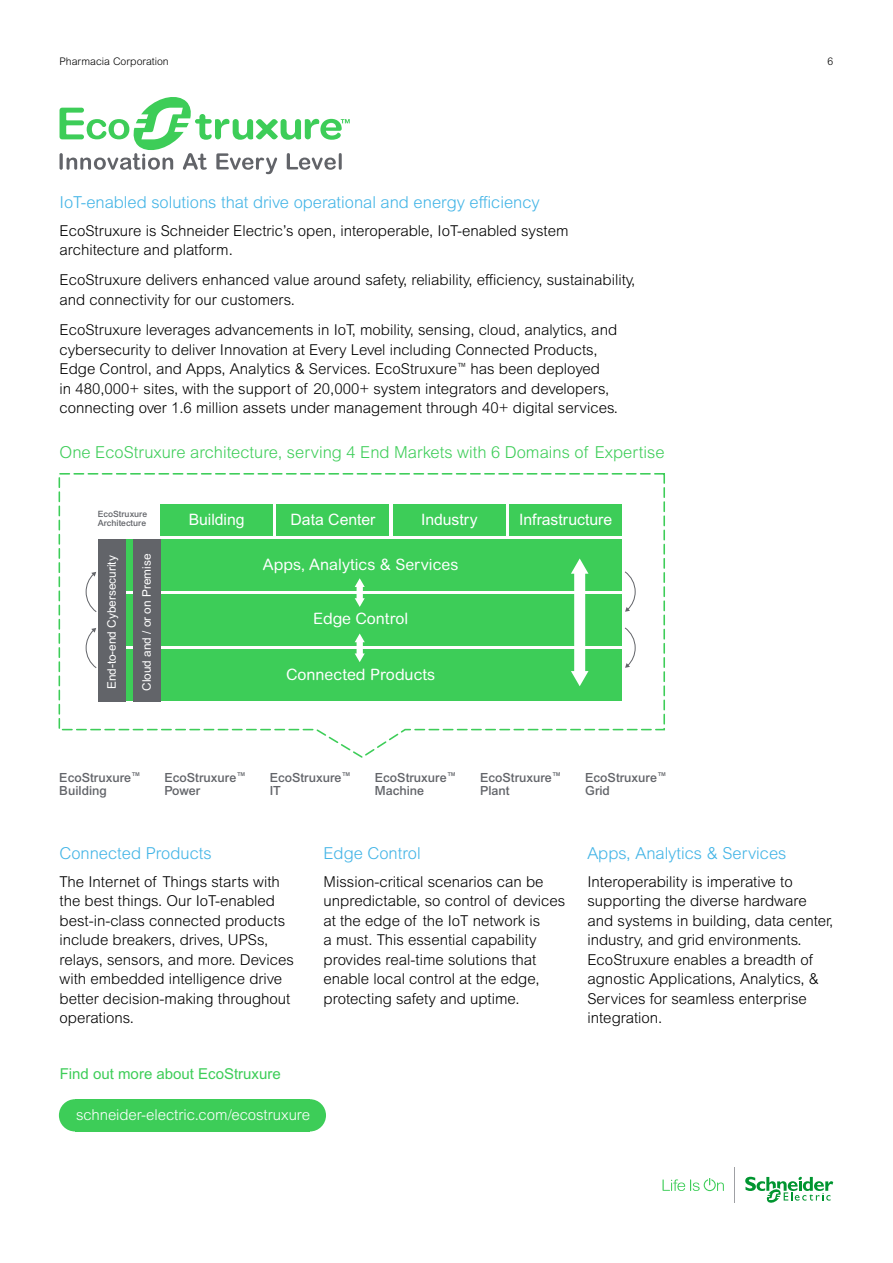
<style>
.page{position:relative;width:893px;height:1263px;background:#fff}
.page>*{position:absolute;margin:0;border:0;box-sizing:border-box;transform-origin:0 0}
.t1{font:300 16.5px "Arial MT Std";color:#42b4e6}
.t2{font:300 16.5px "Arial MT Std";color:#3dcd58}
.t3{font:15.75px "Arial Rounded MT Pro";color:#fff}
.t4{font:15.75px "Arial MT Pro";color:#fff}
.t5{font:300 15px/19.5px "Arial MT Std";color:#000}
.t6{font:300 15px "Arial MT Std";letter-spacing:-.005em;color:#fff}
.t7{font:15px "Arial MT Std";color:#3dcd58}
.t8{font:500 12.6px/12.6px "Arial MT Pro";color:#626469}
.t9{font:11.85px "Arial MT Pro";color:#fff}
.t10{font:300 10.5px "Arial MT Std";color:#000}
.t11{font:500 8.7px/9.4px "Arial MT Pro";color:#626469}
</style>
<div class="page">
<svg style="left:662px;top:1178px;width:62px;height:13px"></svg>
<svg style="left:745px;top:1176px;width:88px;height:27px"></svg>
<hr style="left:734px;top:1168px;width:1px;height:35px;background:#9fa0a4">
<svg style="left:59px;top:473px;width:606px;height:285px"></svg>
<div style="left:510px;top:504px;width:112px;height:31px;background:#3dcd58"></div>
<div style="left:98px;top:539px;width:524px;height:51px;background:#3dcd58"></div>
<div style="left:98px;top:594px;width:524px;height:52px;background:#3dcd58"></div>
<div style="left:98px;top:649px;width:524px;height:52px;background:#3dcd58"></div>
<div style="left:393px;top:504px;width:112px;height:31px;background:#3dcd58"></div>
<div style="left:277px;top:504px;width:112px;height:31px;background:#3dcd58"></div>
<div style="left:161px;top:504px;width:112px;height:31px;background:#3dcd58"></div>
<div style="left:574px;top:571px;width:11px;height:103px;background:#fff"></div>
<svg style="left:571px;top:558px;width:17px;height:16px"></svg>
<svg style="left:571px;top:671px;width:17px;height:15px"></svg>
<div style="left:357px;top:585px;width:6px;height:15px;background:#fff"></div>
<svg style="left:355px;top:578px;width:10px;height:9px"></svg>
<svg style="left:355px;top:598px;width:10px;height:9px"></svg>
<div style="left:357px;top:641px;width:6px;height:14px;background:#fff"></div>
<svg style="left:355px;top:633px;width:10px;height:9px"></svg>
<svg style="left:355px;top:653px;width:10px;height:9px"></svg>
<svg style="left:624px;top:571px;width:12px;height:41px"></svg>
<svg style="left:624px;top:627px;width:12px;height:41px"></svg>
<svg style="left:85px;top:628px;width:12px;height:41px"></svg>
<svg style="left:85px;top:572px;width:12px;height:41px"></svg>
<div style="left:98px;top:539px;width:28px;height:162px;background:#626469"></div>
<div style="left:133px;top:539px;width:28px;height:162px;background:#626469"></div>
<div style="left:75px;top:1099px;width:235px;height:32px;background:#3dcd58"></div>
<div style="left:59px;top:1099px;width:32px;height:32px;background:#3dcd58;border-radius:50%"></div>
<div style="left:294px;top:1099px;width:32px;height:32px;background:#3dcd58;border-radius:50%"></div>
<svg style="left:60px;top:97px;width:290px;height:77px"></svg>
<p class="t10" style="left:60px;top:56px;width:111px">Pharmacia Corporation</p>
<p class="t10" style="left:828px;top:56px;width:7px">6</p>
<p class="t1" style="left:60px;top:192px;width:482px">IoT-enabled solutions that drive operational and energy efficiency</p>
<p class="t5" style="left:60px;top:221px;width:510px">EcoStruxure is Schneider Electric’s open, interoperable, IoT-enabled system architecture and platform.</p>
<p class="t5" style="left:60px;top:271px;width:577px">EcoStruxure delivers enhanced value around safety, reliability, efficiency, sustainability, and connectivity for our customers.</p>
<p class="t5" style="left:60px;top:321px;width:560px">EcoStruxure leverages advancements in IoT, mobility, sensing, cloud, analytics, and cybersecurity to deliver Innovation at Every Level including Connected Products, Edge Control, and Apps, Analytics &amp; Services. EcoStruxure<sup>™</sup> has been deployed<br>in 480,000+ sites, with the support of 20,000+ system integrators and developers, connecting over 1.6 million assets under management through 40+ digital services.</p>
<p class="t2" style="left:60px;top:443px;width:607px">One EcoStruxure architecture, serving 4 End Markets with 6 Domains of Expertise</p>
<p class="t11" style="left:98px;top:509px;width:51px">EcoStruxure<br>Architecture</p>
<p class="t9" style="left:105px;top:689px;width:135px;rotate:-90deg">End-to-end Cybersecurity</p>
<p class="t9" style="left:140px;top:691px;width:139px;rotate:-90deg">Cloud and / or on Premise</p>
<p class="t4" style="left:189px;top:510px;width:57px">Building</p>
<p class="t4" style="left:290px;top:510px;width:87px">Data Center</p>
<p class="t4" style="left:421px;top:510px;width:58px">Industry</p>
<p class="t4" style="left:519px;top:510px;width:94px">Infrastructure</p>
<p class="t3" style="left:263px;top:555px;width:197px">Apps, Analytics &amp; Services</p>
<p class="t3" style="left:313px;top:609px;width:97px">Edge Control</p>
<p class="t3" style="left:286px;top:665px;width:151px">Connected Products</p>
<p class="t8" style="left:59px;top:772px;width:83px">EcoStruxure<sup>™<br></sup>Building</p>
<p class="t8" style="left:164px;top:772px;width:83px">EcoStruxure<sup>™<br></sup>Power</p>
<p class="t8" style="left:270px;top:772px;width:83px">EcoStruxure<sup>™<br></sup>IT</p>
<p class="t8" style="left:375px;top:772px;width:83px">EcoStruxure<sup>™<br></sup>Machine</p>
<p class="t8" style="left:480px;top:772px;width:83px">EcoStruxure<sup>™<br></sup>Plant</p>
<p class="t8" style="left:585px;top:772px;width:83px">EcoStruxure<sup>™<br></sup>Grid</p>
<p class="t1" style="left:60px;top:844px;width:154px">Connected Products</p>
<p class="t5" style="left:60px;top:873px;width:236px">The Internet of Things starts with the best things. Our IoT-enabled best-in-class connected products include breakers, drives, UPSs, relays, sensors, and more. Devices with embedded intelligence drive better decision-making throughout operations.</p>
<p class="t1" style="left:323px;top:844px;width:99px">Edge Control</p>
<p class="t5" style="left:323px;top:873px;width:243px">Mission-critical scenarios can be unpredictable, so control of devices at the edge of the IoT network is<br>a must. This essential capability provides real-time solutions that enable local control at the edge, protecting safety and uptime.</p>
<p class="t7" style="left:60px;top:1065px;width:222px">Find out more about EcoStruxure</p>
<p class="t6" style="left:76px;top:1106px;width:235px">schneider-electric.com/ecostruxure</p>
<p class="t1" style="left:587px;top:844px;width:201px">Apps, Analytics &amp; Services</p>
<p class="t5" style="left:587px;top:873px;width:247px">Interoperability is imperative to supporting the diverse hardware and systems in building, data center, industry, and grid environments.<br>EcoStruxure enables a breadth of agnostic Applications, Analytics, &amp;<br>Services for seamless enterprise integration.</p>
</div>
